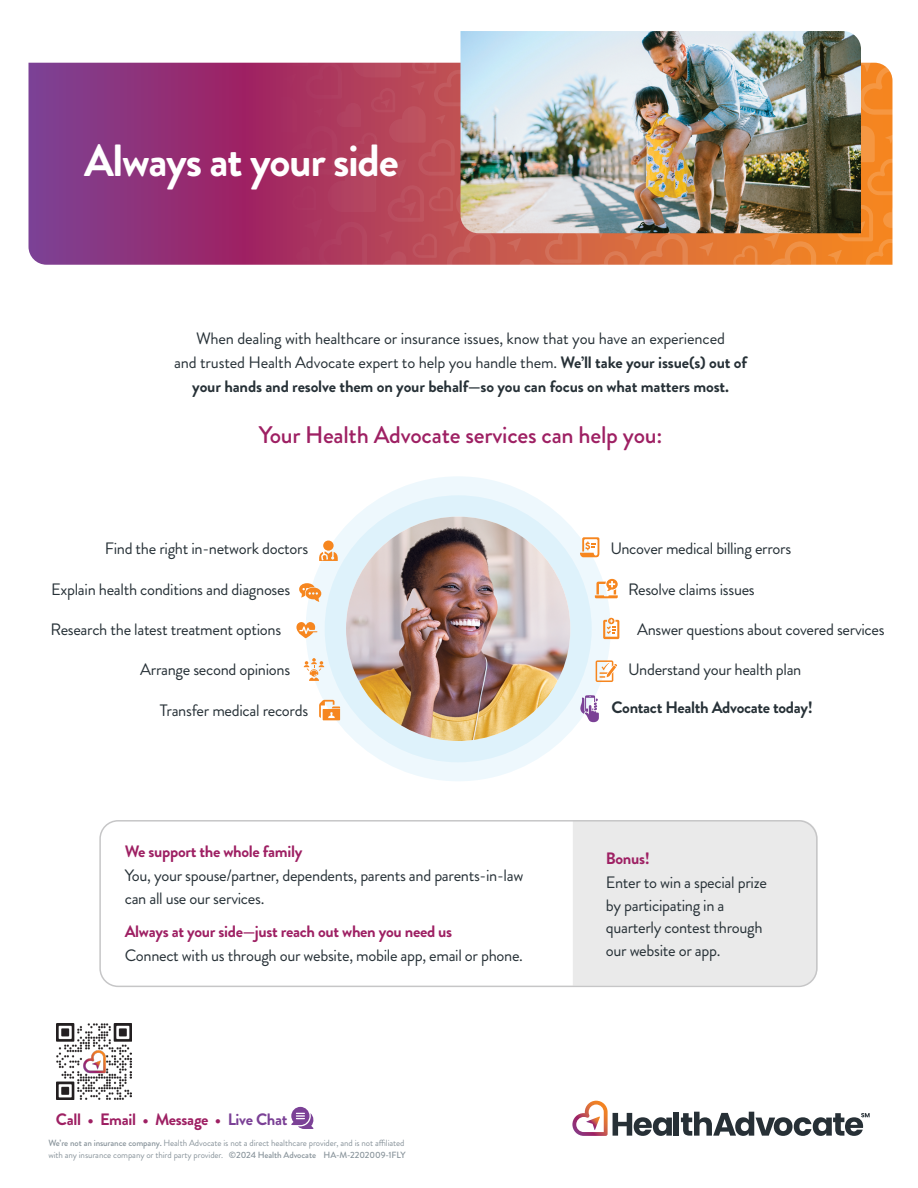
<style>
.page{position:relative;width:918px;height:1188px;background:#fff}
.page>*{position:absolute;margin:0;border:0;box-sizing:border-box;transform-origin:0 0}
.t1{font:700 45px "Brandon Grotesque";letter-spacing:-.03em;color:#fff}
.t2{font:500 24px "Brandon Grotesque";letter-spacing:-.01em;color:#9e2063}
.t3{font:16.5px/22.5px "Brandon Grotesque";letter-spacing:-.02em;color:#273137}
.t4{font:700 16.5px "Brandon Grotesque";letter-spacing:-.02em;color:#9e2063}
.t5{font:700 16.5px "Brandon Grotesque";letter-spacing:-.02em;color:#273137}
.t6{font:9px/12px "Brandon Grotesque";letter-spacing:-.01em;color:#89949b}
.s1{font-weight:700}
.s2{color:#7b4196}
.s3{font-weight:500}
</style>
<div class="page">
<svg style="left:28px;top:63px;width:233px;height:202px;background:#8e327a"></svg>
<svg style="left:261px;top:62px;width:632px;height:203px;background:#c15251"></svg>
<img style="left:460px;top:31px;width:401px;height:202px">
<div style="left:306px;top:476px;width:305px;height:305px;background:#eef8fd;border-radius:50%"></div>
<div style="left:325px;top:495px;width:267px;height:267px;background:#def2fb;border-radius:50%"></div>
<img style="left:346px;top:517px;width:224px;height:224px;border-radius:112px">
<div style="left:573px;top:820px;width:242px;height:164px;background:#eaeaea"></div>
<div style="left:99px;top:820px;width:719px;height:167px;border:2px solid #c6c6c7;border-radius:18px"></div>
<svg style="left:319px;top:700px;width:21px;height:20px"></svg>
<svg style="left:304px;top:658px;width:20px;height:23px"></svg>
<svg style="left:296px;top:622px;width:21px;height:16px"></svg>
<div style="left:323px;top:541px;width:11px;height:10px;background:#f6861f;border-radius:50%"></div>
<svg style="left:319px;top:552px;width:19px;height:9px"></svg>
<svg style="left:299px;top:583px;width:22px;height:19px"></svg>
<svg style="left:603px;top:618px;width:16px;height:21px"></svg>
<svg style="left:596px;top:660px;width:21px;height:22px"></svg>
<svg style="left:580px;top:537px;width:19px;height:20px"></svg>
<svg style="left:580px;top:695px;width:19px;height:27px"></svg>
<svg style="left:595px;top:579px;width:23px;height:19px"></svg>
<svg style="left:572px;top:1101px;width:100px;height:35px"></svg>
<div style="left:674px;top:1112px;width:5px;height:24px;background:#273036"></div>
<svg style="left:681px;top:1112px;width:189px;height:24px"></svg>
<img style="left:56px;top:1024px;width:76px;height:75px">
<svg style="left:291px;top:1107px;width:23px;height:22px"></svg>
<h1 class="t1" style="left:84px;top:129px;width:316px">Always at your side</h1>
<p class="t3" style="left:174px;top:326px;width:575px;line-height:24px;text-align:center">When dealing with healthcare or insurance issues, know that you have an experienced<br>and trusted Health Advocate expert to help you handle them. <span class="s1">We’ll take your issue(s) out of your hands and resolve them on your behalf—so you can focus on what matters most.</span></p>
<h2 class="t2" style="left:259px;top:419px;width:405px">Your Health Advocate services can help you:</h2>
<p class="t3" style="left:105px;top:537px;width:205px">Find the right in-network doctors</p>
<p class="t3" style="left:610px;top:537px;width:182px">Uncover medical billing errors</p>
<p class="t3" style="left:51px;top:578px;width:241px">Explain health conditions and diagnoses</p>
<p class="t3" style="left:628px;top:578px;width:128px">Resolve claims issues</p>
<p class="t3" style="left:51px;top:618px;width:232px">Research the latest treatment options</p>
<p class="t3" style="left:637px;top:618px;width:249px">Answer questions about covered services</p>
<p class="t3" style="left:140px;top:659px;width:152px">Arrange second opinions</p>
<p class="t3" style="left:628px;top:659px;width:175px">Understand your health plan</p>
<p class="t3" style="left:160px;top:699px;width:150px">Transfer medical records</p>
<p class="t5" style="left:612px;top:696px;width:203px">Contact Health Advocate today!</p>
<p class="t4" style="left:125px;top:840px;width:179px">We support the whole family</p>
<p class="t3" style="left:125px;top:865px;width:400px">You, your spouse/partner, dependents, parents and parents-in-law can all use our services.</p>
<p class="t4" style="left:125px;top:919px;width:329px">Always at your side—just reach out when you need us</p>
<p class="t3" style="left:125px;top:944px;width:400px">Connect with us through our website, mobile app, email or phone.</p>
<p class="t4" style="left:56px;top:1108px;width:233px">Call • Email • Message • <span class="s2">Live Chat</span></p>
<p class="t6" style="left:48px;top:1137px;width:359px"><span class="s3">We’re not an insurance company.</span> Health Advocate is not a direct healthcare provider, and is not affiliated with any insurance company or third party provider. <span class="s3">©2024 Health Advocate HA-M-2202009-1FLY</span></p>
<p class="t4" style="left:606px;top:847px;width:45px">Bonus!</p>
<p class="t3" style="left:606px;top:872px;width:163px">Enter to win a special prize by participating in a quarterly contest through our website or app.</p>
</div>
